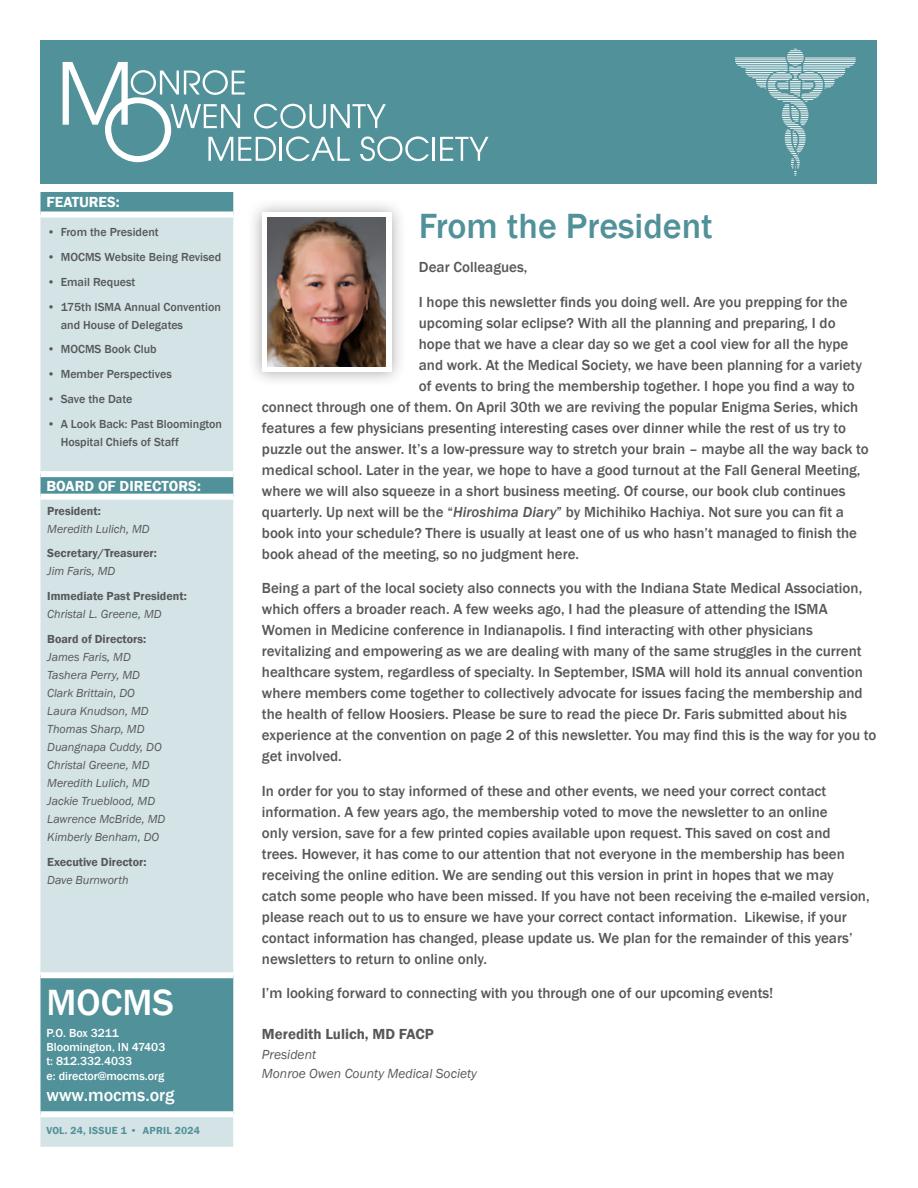
<style>
.page{position:relative;width:918px;height:1188px;background:#fff}
.page>*{position:absolute;margin:0;border:0;box-sizing:border-box;transform-origin:0 0}
.t1{font:500 37.5px "Franklin Gothic";color:#fff}
.t2{font:500 36px "Franklin Gothic";color:#51919a}
.Body{font:500 18px "Franklin Gothic";color:#fff}
.t3{font:500 15px/21px "Franklin Gothic";color:#57585a}
.t4{font:600 15px "Franklin Gothic";color:#fff}
.t5{font:600 15px "Franklin Gothic";color:#57585a}
.Credit_Line{font:italic 13.5px "Franklin Gothic";color:#57585a}
.t6{font:italic 12px "Franklin Gothic";color:#57585a}
.t7{font:500 12px/18px "Franklin Gothic";color:#57585a}
.t8{font:600 12px "Franklin Gothic";color:#57585a}
.Body-2{font:500 12px "Franklin Gothic";color:#fff}
.t9{font:600 10.5px "Franklin Gothic";letter-spacing:.02em;color:#51919a}
.s1{font-style:italic}
</style>
<div class="page">
<div style="left:40px;top:40px;width:838px;height:144px;background:#51919a"></div>
<div style="left:40px;top:192px;width:193px;height:20px;background:#51919a"></div>
<svg style="left:40px;top:218px;width:193px;height:929px;background:#bdd5d9"></svg>
<div style="left:40px;top:471px;width:193px;height:6px;background:#fff"></div>
<div style="left:40px;top:494px;width:193px;height:6px;background:#fff"></div>
<div style="left:40px;top:972px;width:193px;height:6px;background:#fff"></div>
<div style="left:40px;top:1111px;width:193px;height:6px;background:#fff"></div>
<hr style="left:805px;top:58px;width:51px;height:1px;background:#fff">
<hr style="left:805px;top:59px;width:51px;height:1px;background:#fff">
<hr style="left:804px;top:61px;width:52px;height:1px;background:#fff">
<hr style="left:803px;top:63px;width:52px;height:1px;background:#fff">
<hr style="left:803px;top:65px;width:50px;height:1px;background:#fff">
<hr style="left:803px;top:67px;width:47px;height:1px;background:#fff">
<hr style="left:735px;top:58px;width:51px;height:1px;background:#fff">
<hr style="left:735px;top:59px;width:51px;height:1px;background:#fff">
<hr style="left:735px;top:61px;width:52px;height:1px;background:#fff">
<hr style="left:736px;top:63px;width:51px;height:1px;background:#fff">
<hr style="left:737px;top:65px;width:50px;height:1px;background:#fff">
<hr style="left:741px;top:67px;width:47px;height:1px;background:#fff">
<svg style="left:745px;top:49px;width:100px;height:127px"></svg>
<svg style="left:63px;top:62px;width:366px;height:100px"></svg>
<hr style="left:433px;top:137px;width:2px;height:24px;background:#fff">
<svg style="left:440px;top:137px;width:49px;height:24px"></svg>
<div style="left:247px;top:197px;width:160px;height:190px;background:#231f20;opacity:.4"></div>
<div style="left:262px;top:213px;width:130px;height:159px;background:#fff"></div>
<img style="left:268px;top:218px;width:118px;height:149px">
<p class="t4" style="left:46px;top:193px;width:75px">FEATURES:</p>
<p class="t7" style="left:47px;top:224px;width:113px">• From the President</p>
<p class="t7" style="left:47px;top:248px;width:176px">• MOCMS Website Being Revised</p>
<p class="t7" style="left:47px;top:273px;width:90px">• Email Request</p>
<p class="t7" style="left:61px;top:298px;width:162px;text-indent:-14px">• 175th ISMA Annual Convention and House of Delegates</p>
<p class="t7" style="left:47px;top:341px;width:111px">• MOCMS Book Club</p>
<p class="t7" style="left:47px;top:365px;width:126px">• Member Perspectives</p>
<p class="t7" style="left:47px;top:390px;width:87px">• Save the Date</p>
<p class="t7" style="left:61px;top:415px;width:163px;text-indent:-14px">• A Look Back: Past Bloomington<br>Hospital Chiefs of Staff</p>
<p class="t4" style="left:46px;top:476px;width:156px">BOARD OF DIRECTORS:</p>
<p class="t8" style="left:47px;top:503px;width:55px">President:</p>
<p class="t6" style="left:47px;top:521px;width:104px">Meredith Lulich, MD</p>
<p class="t8" style="left:47px;top:546px;width:111px">Secretary/Treasurer:</p>
<p class="t6" style="left:47px;top:564px;width:70px">Jim Faris, MD</p>
<p class="t8" style="left:47px;top:589px;width:141px">Immediate Past President:</p>
<p class="t6" style="left:47px;top:607px;width:116px">Christal L. Greene, MD</p>
<p class="t8" style="left:47px;top:631px;width:100px">Board of Directors:</p>
<p class="t6" style="left:47px;top:649px;width:85px">James Faris, MD</p>
<p class="t6" style="left:47px;top:667px;width:94px">Tashera Perry, MD</p>
<p class="t6" style="left:47px;top:685px;width:89px">Clark Brittain, DO</p>
<p class="t6" style="left:47px;top:703px;width:103px">Laura Knudson, MD</p>
<p class="t6" style="left:47px;top:721px;width:99px">Thomas Sharp, MD</p>
<p class="t6" style="left:47px;top:739px;width:116px">Duangnapa Cuddy, DO</p>
<p class="t6" style="left:47px;top:757px;width:104px">Christal Greene, MD</p>
<p class="t6" style="left:47px;top:775px;width:104px">Meredith Lulich, MD</p>
<p class="t6" style="left:47px;top:793px;width:109px">Jackie Trueblood, MD</p>
<p class="t6" style="left:47px;top:811px;width:120px">Lawrence McBride, MD</p>
<p class="t6" style="left:47px;top:829px;width:114px">Kimberly Benham, DO</p>
<p class="t8" style="left:47px;top:854px;width:101px">Executive Director:</p>
<p class="t6" style="left:47px;top:872px;width:83px">Dave Burnworth</p>
<p class="t1" style="left:46px;top:980px;width:129px">MOCMS</p>
<p class="Body-2" style="left:46px;top:1025px;width:74px">P.O. Box 3211</p>
<p class="Body-2" style="left:46px;top:1040px;width:120px">Bloomington, IN 47403</p>
<p class="Body-2" style="left:46px;top:1054px;width:87px">t: 812.332.4033</p>
<p class="Body-2" style="left:46px;top:1068px;width:119px">e: director@mocms.org</p>
<p class="Body" style="left:46px;top:1084px;width:130px">www.mocms.org</p>
<p class="t9" style="left:46px;top:1124px;width:155px">VOL. 24, ISSUE 1 • APRIL 2024</p>
<p class="t2" style="left:419px;top:203px;width:295px">From the President</p>
<p class="t3" style="left:419px;top:257px;width:110px">Dear Colleagues,</p>
<p class="t3" style="left:419px;top:291px;width:430px">I hope this newsletter finds you doing well. Are you prepping for the</p>
<p class="t3" style="left:419px;top:312px;width:418px">upcoming solar eclipse? With all the planning and preparing, I do</p>
<p class="t3" style="left:419px;top:333px;width:431px">hope that we have a clear day so we get a cool view for all the hype</p>
<p class="t3" style="left:419px;top:354px;width:445px">and work. At the Medical Society, we have been planning for a variety</p>
<p class="t3" style="left:419px;top:375px;width:437px">of events to bring the membership together. I hope you find a way to</p>
<p class="t3" style="left:262px;top:396px;width:598px">connect through one of them. On April 30th we are reviving the popular Enigma Series, which</p>
<p class="t3" style="left:262px;top:417px;width:586px">features a few physicians presenting interesting cases over dinner while the rest of us try to</p>
<p class="t3" style="left:262px;top:438px;width:608px">puzzle out the answer. It’s a low-pressure way to stretch your brain – maybe all the way back to</p>
<p class="t3" style="left:262px;top:459px;width:600px">medical school. Later in the year, we hope to have a good turnout at the Fall General Meeting,</p>
<p class="t3" style="left:262px;top:480px;width:585px">where we will also squeeze in a short business meeting. Of course, our book club continues</p>
<p class="t3" style="left:262px;top:501px;width:584px">quarterly. Up next will be the “<span class="s1">Hiroshima Diary</span>” by Michihiko Hachiya. Not sure you can fit a</p>
<p class="t3" style="left:262px;top:522px;width:597px">book into your schedule? There is usually at least one of us who hasn’t managed to finish the</p>
<p class="t3" style="left:262px;top:543px;width:319px">book ahead of the meeting, so no judgment here.</p>
<p class="t3" style="left:262px;top:578px;width:616px">Being a part of the local society also connects you with the Indiana State Medical Association, which offers a broader reach. A few weeks ago, I had the pleasure of attending the ISMA Women in Medicine conference in Indianapolis. I find interacting with other physicians revitalizing and empowering as we are dealing with many of the same struggles in the current healthcare system, regardless of specialty. In September, ISMA will hold its annual convention where members come together to collectively advocate for issues facing the membership and the health of fellow Hoosiers. Please be sure to read the piece Dr. Faris submitted about his experience at the convention on page 2 of this newsletter. You may find this is the way for you to get involved.</p>
<p class="t3" style="left:262px;top:780px;width:609px">In order for you to stay informed of these and other events, we need your correct contact information. A few years ago, the membership voted to move the newsletter to an online<br>only version, save for a few printed copies available upon request. This saved on cost and trees. However, it has come to our attention that not everyone in the membership has been receiving the online edition. We are sending out this version in print in hopes that we may catch some people who have been missed. If you have not been receiving the e-mailed version, please reach out to us to ensure we have your correct contact information. Likewise, if your contact information has changed, please update us. We plan for the remainder of this years’ newsletters to return to online only.</p>
<p class="t3" style="left:262px;top:983px;width:513px">I’m looking forward to connecting with you through one of our upcoming events!</p>
<p class="t5" style="left:262px;top:1025px;width:173px">Meredith Lulich, MD FACP</p>
<p class="Credit_Line" style="left:262px;top:1046px;width:56px">President</p>
<p class="Credit_Line" style="left:262px;top:1066px;width:216px">Monroe Owen County Medical Society</p>
</div>
